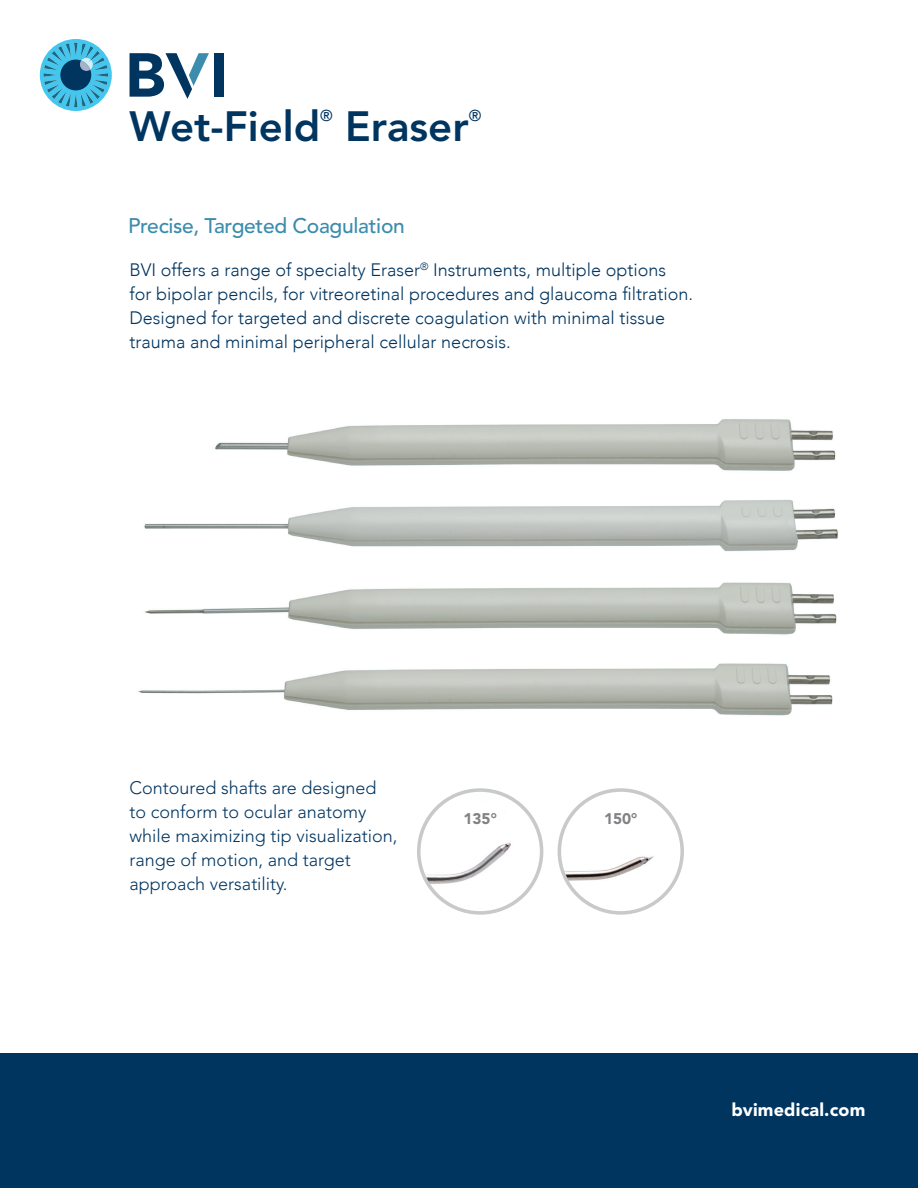
<style>
.page{position:relative;width:918px;height:1188px;background:#fff}
.page>*{position:absolute;margin:0;border:0;box-sizing:border-box;transform-origin:0 0}
.Headline{font:800 42px "Avenir LT Std";color:#003560}
.cover_subhead{font:500 21px "Avenir LT Std";letter-spacing:-.015em;color:#3c8cad}
.cover_bullet{font:300 18px/24px "Avenir";color:#003560}
.cover_bullet-2{font:300 18px/24px "Avenir LT Std";color:#003560}
.t1{font:900 18px "Avenir LT Std";letter-spacing:.01em;color:#fff}
.Headline-2{font:500 15.75px "Avenir LT Std";color:#003560}
.Para_11pt_Grey_Bold{font:900 15.3px "Avenir LT Std";color:#808285}
</style>
<div class="page">
<svg style="left:40px;top:39px;width:72px;height:72px"></svg>
<div style="left:215px;top:53px;width:9px;height:44px;background:#003560"></div>
<svg style="left:130px;top:53px;width:79px;height:46px"></svg>
<div style="left:0;top:1053px;width:918px;height:135px;background:#003560"></div>
<img style="left:145px;top:582px;width:692px;height:53px">
<img style="left:138px;top:663px;width:695px;height:53px">
<img style="left:215px;top:419px;width:621px;height:52px">
<img style="left:144px;top:500px;width:694px;height:51px">
<img style="left:419px;top:792px;width:99px;height:119px">
<div style="left:417px;top:788px;width:126px;height:127px;border:4px solid #c8c9c9;border-radius:50%"></div>
<img style="left:559px;top:792px;width:113px;height:119px">
<div style="left:558px;top:788px;width:126px;height:127px;border:4px solid #c8c9c9;border-radius:50%"></div>
<p class="Headline" style="left:130px;top:101px;width:192px">Wet-Field</p>
<p class="Headline-2" style="left:320px;top:106px;width:14px">®</p>
<p class="Headline" style="left:345px;top:101px;width:125px">Eraser</p>
<p class="Headline-2" style="left:469px;top:106px;width:14px">®</p>
<p class="cover_subhead" style="left:128px;top:214px;width:278px">Precise, Targeted Coagulation</p>
<p class="cover_bullet" style="left:130px;top:258px;width:565px">BVI offers a range of specialty Eraser<sup>®</sup> Instruments, multiple options<br>for bipolar pencils, for vitreoretinal procedures and glaucoma filtration.<br>Designed for targeted and discrete coagulation with minimal tissue trauma and minimal peripheral cellular necrosis.</p>
<p class="cover_bullet-2" style="left:130px;top:776px;width:270px">Contoured shafts are designed<br>to conform to ocular anatomy while maximizing tip visualization, range of motion, and target approach versatility.</p>
<p class="Para_11pt_Grey_Bold" style="left:464px;top:809px;width:35px">135°</p>
<p class="Para_11pt_Grey_Bold" style="left:604px;top:809px;width:35px">150°</p>
<p class="t1" style="left:731px;top:1098px;width:136px">bvimedical.com</p>
</div>
